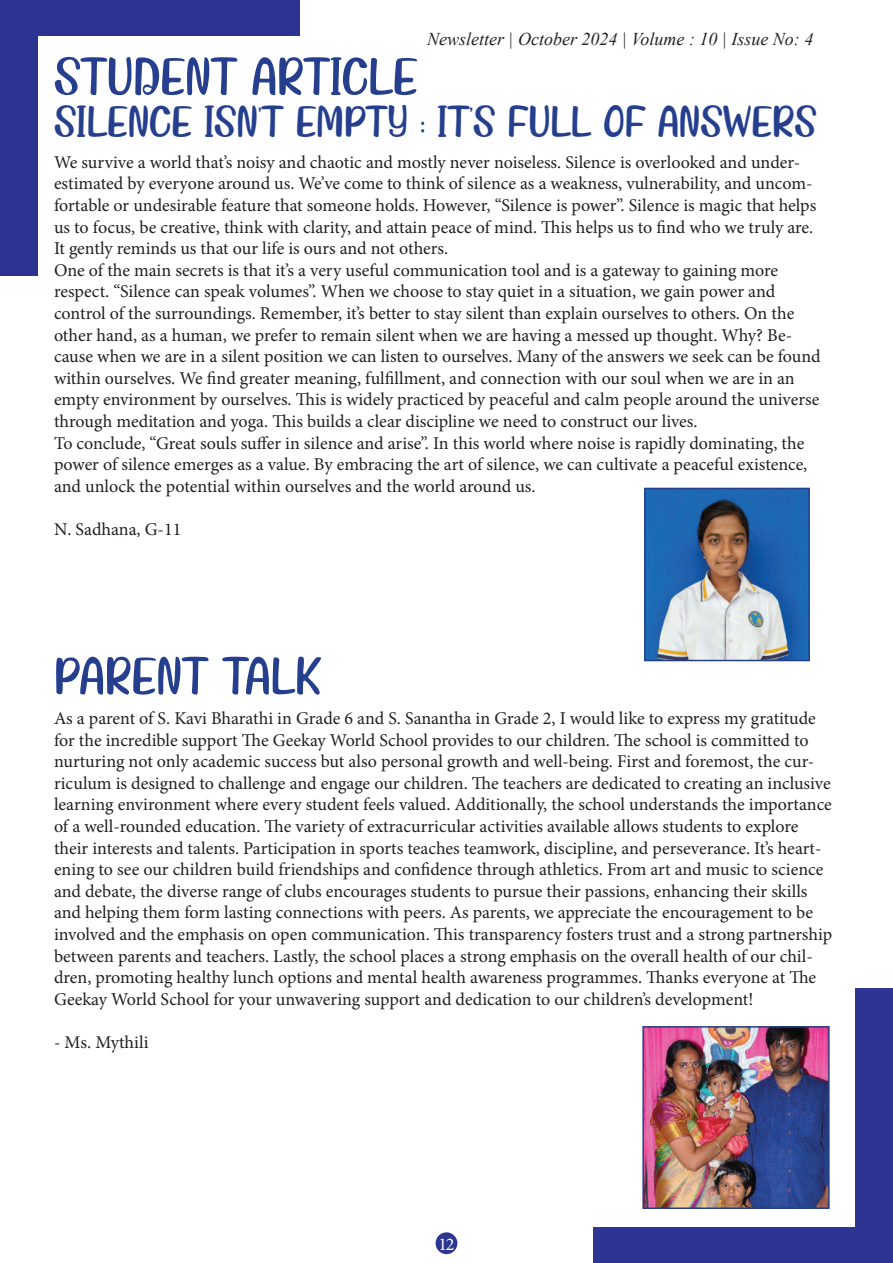
<style>
.page{position:relative;width:893px;height:1263px;background:#fff}
.page>*{position:absolute;margin:0;border:0;box-sizing:border-box;transform-origin:0 0}
.t1{font:54px "Summerbee";color:#253f8e}
.t2{font:45px "Summerbee";color:#253f8e}
.t3{font:18px/21.6px "Minion Pro";color:#231f20}
.t4{font:italic 18px "Times New Roman";color:#231f20}
.t5{font:18px "Minion Pro";color:#fff}
</style>
<div class="page">
<div style="left:0;top:1px;width:300px;height:35px;background:#2d3390"></div>
<div style="left:0;top:35px;width:37px;height:241px;background:#2d3390"></div>
<div style="left:593px;top:1228px;width:300px;height:35px;background:#2e3491"></div>
<div style="left:856px;top:988px;width:37px;height:240px;background:#2e3491"></div>
<div style="left:436px;top:1232px;width:21px;height:22px;background:#2c3590;border-radius:50%"></div>
<img style="left:647px;top:491px;width:160px;height:167px">
<div style="left:644px;top:488px;width:166px;height:173px;border:2px solid #253f8e"></div>
<img style="left:645px;top:1029px;width:182px;height:177px">
<div style="left:642px;top:1026px;width:188px;height:183px;border:2px solid #253f8e"></div>
<h1 class="t1" style="left:54px;top:46px;width:365px">STUDENT ARTICLE</h1>
<p class="t4" style="left:427px;top:26px;width:388px">Newsletter | October 2024 | Volume : 10 | Issue No: 4</p>
<h2 class="t2" style="left:54px;top:96px;width:764px">SILENCE ISN’T EMPTY : IT’S FULL OF ANSWERS</h2>
<p class="t3" style="left:54px;top:151px;width:768px">We survive a world that’s noisy and chaotic and mostly never noiseless. Silence is overlooked and under&shy;estimated by everyone around us. We’ve come to think of silence as a weakness, vulnerability, and uncom&shy;fortable or undesirable feature that someone holds. However, “Silence is power”. Silence is magic that helps us to focus, be creative, think with clarity, and attain peace of mind. This helps us to find who we truly are.<br>It gently reminds us that our life is ours and not others.<br>One of the main secrets is that it’s a very useful communication tool and is a gateway to gaining more respect. “Silence can speak volumes”. When we choose to stay quiet in a situation, we gain power and control of the surroundings. Remember, it’s better to stay silent than explain ourselves to others. On the other hand, as a human, we prefer to remain silent when we are having a messed up thought. Why? Be&shy;cause when we are in a silent position we can listen to ourselves. Many of the answers we seek can be found within ourselves. We find greater meaning, fulfillment, and connection with our soul when we are in an empty environment by ourselves. This is widely practiced by peaceful and calm people around the universe through meditation and yoga. This builds a clear discipline we need to construct our lives.<br>To conclude, “Great souls suffer in silence and arise”. In this world where noise is rapidly dominating, the power of silence emerges as a value. By embracing the art of silence, we can cultivate a peaceful existence, and unlock the potential within ourselves and the world around us.</p>
<p class="t3" style="left:54px;top:518px;width:129px">N. Sadhana, G-11</p>
<h1 class="t1" style="left:54px;top:645px;width:269px">PARENT TALK</h1>
<p class="t3" style="left:54px;top:707px;width:780px">As a parent of S. Kavi Bharathi in Grade 6 and S. Sanantha in Grade 2, I would like to express my gratitude for the incredible support The Geekay World School provides to our children. The school is committed to nurturing not only academic success but also personal growth and well-being. First and foremost, the cur&shy;riculum is designed to challenge and engage our children. The teachers are dedicated to creating an inclusive learning environment where every student feels valued. Additionally, the school understands the importance of a well-rounded education. The variety of extracurricular activities available allows students to explore their interests and talents. Participation in sports teaches teamwork, discipline, and perseverance. It’s heart&shy;ening to see our children build friendships and confidence through athletics. From art and music to science and debate, the diverse range of clubs encourages students to pursue their passions, enhancing their skills and helping them form lasting connections with peers. As parents, we appreciate the encouragement to be involved and the emphasis on open communication. This transparency fosters trust and a strong partnership between parents and teachers. Lastly, the school places a strong emphasis on the overall health of our chil&shy;dren, promoting healthy lunch options and mental health awareness programmes. Thanks everyone at The Geekay World School for your unwavering support and dedication to our children’s development!</p>
<p class="t3" style="left:54px;top:1031px;width:96px">- Ms. Mythili</p>
<p class="t5" style="left:439px;top:1232px;width:17px">12</p>
</div>
